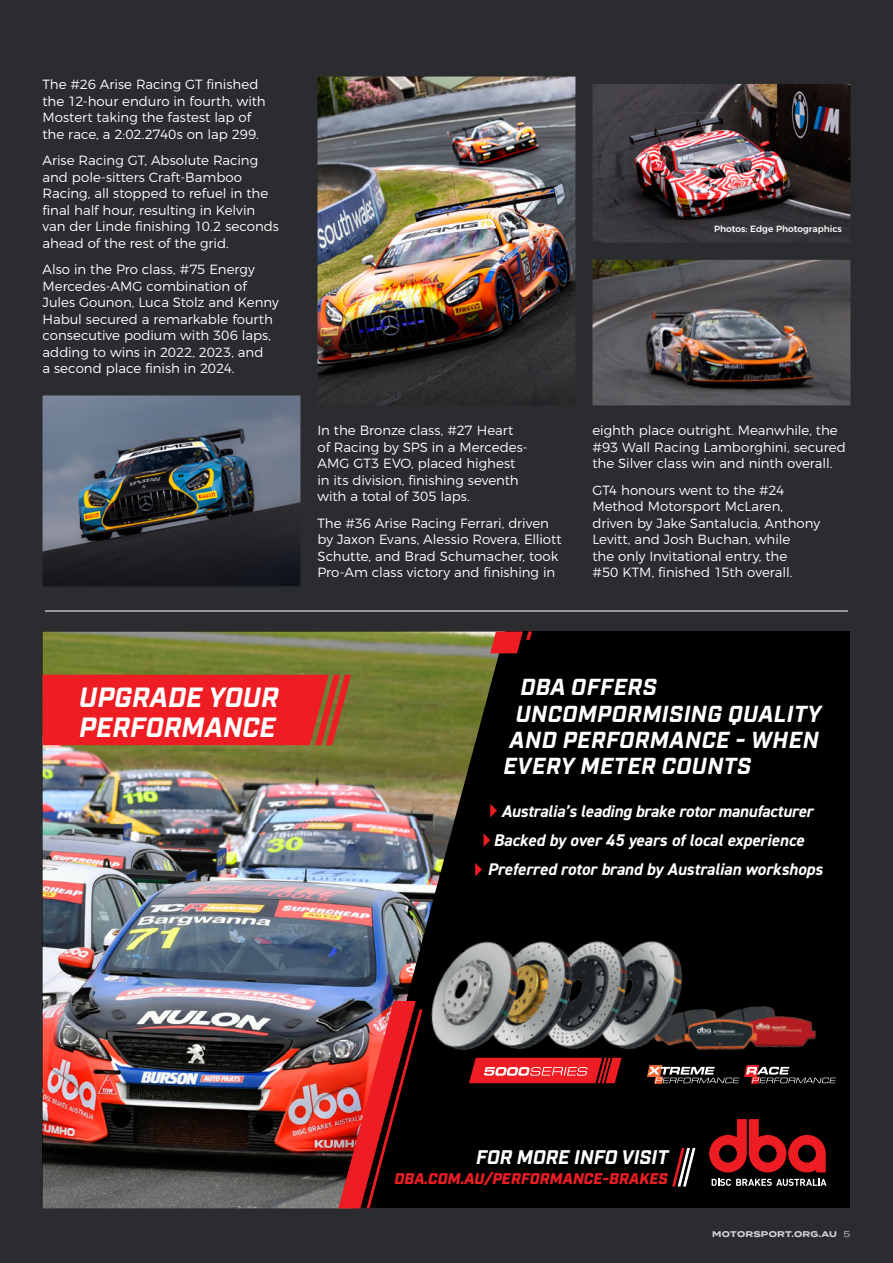
<style>
.page{position:relative;width:893px;height:1263px;background:#2b2c30}
.page>*{position:absolute;margin:0;border:0;box-sizing:border-box;transform-origin:0 0}
.t1{font:italic 700 27.9px/29.1px "Industry";color:#fff}
.t2{font:italic 700 23.1px "Industry";letter-spacing:.015em;color:#fff}
.t3{font:italic 700 19.65px "Industry";letter-spacing:-.005em;color:#fff}
.t4{font:italic 700 16.95px "DIN2014";letter-spacing:-.005em;color:#fff}
.t5{font:italic 900 15.45px "Industry";letter-spacing:.005em;color:#ee1d23}
.Body{font:300 13.35px/16.5px "Montserrat";letter-spacing:-.005em;color:#fff}
.Photo_caption{font:500 9px "Montserrat";color:#fff}
.t6{font:700 8.25px "Termina";letter-spacing:.025em;color:#d1d2d4}
.s1{font-weight:400}
</style>
<div class="page">
<img style="left:43px;top:395px;width:257px;height:191px">
<img style="left:317px;top:77px;width:258px;height:328px">
<img style="left:592px;top:84px;width:258px;height:159px">
<img style="left:592px;top:260px;width:258px;height:145px">
<hr style="left:45px;top:610px;width:803px;height:2px;background:#b8b9bc">
<div style="left:43px;top:631px;width:807px;height:577px;background:#000"></div>
<img style="left:43px;top:631px;width:462px;height:577px">
<img style="left:761px;top:1006px;width:55px;height:42px">
<img style="left:701px;top:1006px;width:60px;height:44px">
<img style="left:644px;top:941px;width:57px;height:109px">
<img style="left:585px;top:941px;width:59px;height:119px">
<img style="left:535px;top:941px;width:50px;height:117px">
<img style="left:390px;top:909px;width:145px;height:160px">
<div style="left:43px;top:675px;width:308px;height:70px;background:#ee1d23"></div>
<svg style="left:490px;top:804px;width:7px;height:13px"></svg>
<svg style="left:483px;top:833px;width:7px;height:14px"></svg>
<svg style="left:475px;top:863px;width:7px;height:13px"></svg>
<img style="left:338px;top:1001px;width:84px;height:207px">
<svg style="left:490px;top:631px;width:42px;height:22px"></svg>
<svg style="left:469px;top:1058px;width:152px;height:25px"></svg>
<svg style="left:647px;top:1065px;width:189px;height:19px"></svg>
<svg style="left:712px;top:1179px;width:114px;height:7px"></svg>
<svg style="left:709px;top:1119px;width:117px;height:53px"></svg>
<svg style="left:672px;top:1148px;width:23px;height:38px"></svg>
<p class="Body" style="left:43px;top:75px;width:225px">The #26 Arise Racing GT finished the 12-hour enduro in fourth, with Mostert taking the fastest lap of the race, a 2:02.2740s on lap 299.</p>
<p class="Body" style="left:43px;top:151px;width:238px">Arise Racing GT, Absolute Racing and pole-sitters Craft-Bamboo Racing, all stopped to refuel in the final half hour, resulting in Kelvin van der Linde finishing 10.2 seconds ahead of the rest of the grid.</p>
<p class="Body" style="left:43px;top:260px;width:238px">Also in the Pro class, #75 Energy<br>Mercedes-AMG combination of<br>Jules Gounon, Luca Stolz and Kenny<br>Habul secured a remarkable fourth consecutive podium with 306 laps, adding to wins in 2022, 2023, and<br>a second place finish in 2024.</p>
<p class="Photo_caption" style="left:714px;top:222px;width:129px">Photos: Edge Photographics</p>
<p class="Body" style="left:317px;top:421px;width:212px">In the Bronze class, #27 Heart of Racing by SPS in a Mercedes-<br>AMG GT3 EVO, placed highest in its division, finishing seventh with a total of 305 laps.</p>
<p class="Body" style="left:317px;top:513px;width:246px">The #36 Arise Racing Ferrari, driven by Jaxon Evans, Alessio Rovera, Elliott Schutte, and Brad Schumacher, took Pro-Am class victory and finishing in</p>
<p class="Body" style="left:592px;top:421px;width:255px">eighth place outright. Meanwhile, the #93 Wall Racing Lamborghini, secured the Silver class win and ninth overall.</p>
<p class="Body" style="left:592px;top:480px;width:229px">GT4 honours went to the #24<br>Method Motorsport McLaren, driven by Jake Santalucia, Anthony<br>Levitt, and Josh Buchan, while<br>the only Invitational entry, the<br>#50 KTM, finished 15th overall.</p>
<p class="t1" style="left:79px;top:684px;width:201px">UPGRADE YOUR<br>PERFORMANCE</p>
<p class="t2" style="left:520px;top:673px;width:138px">DBA OFFERS</p>
<p class="t2" style="left:516px;top:700px;width:307px">UNCOMPORMISING QUALITY</p>
<p class="t2" style="left:510px;top:726px;width:311px">AND PERFORMANCE - WHEN</p>
<p class="t2" style="left:503px;top:752px;width:249px">EVERY METER COUNTS</p>
<p class="t4" style="left:501px;top:800px;width:313px">Australia’s leading brake rotor manufacturer</p>
<p class="t4" style="left:494px;top:829px;width:312px">Backed by over 45 years of local experience</p>
<p class="t4" style="left:487px;top:858px;width:337px">Preferred rotor brand by Australian workshops</p>
<p class="t3" style="left:476px;top:1145px;width:194px">FOR MORE INFO VISIT</p>
<p class="t5" style="left:394px;top:1169px;width:275px">DBA.COM.AU/PERFORMANCE-BRAKES</p>
<p class="t6" style="left:712px;top:1227px;width:140px">MOTORSPORT.ORG.AU <span class="s1">5</span></p>
</div>
